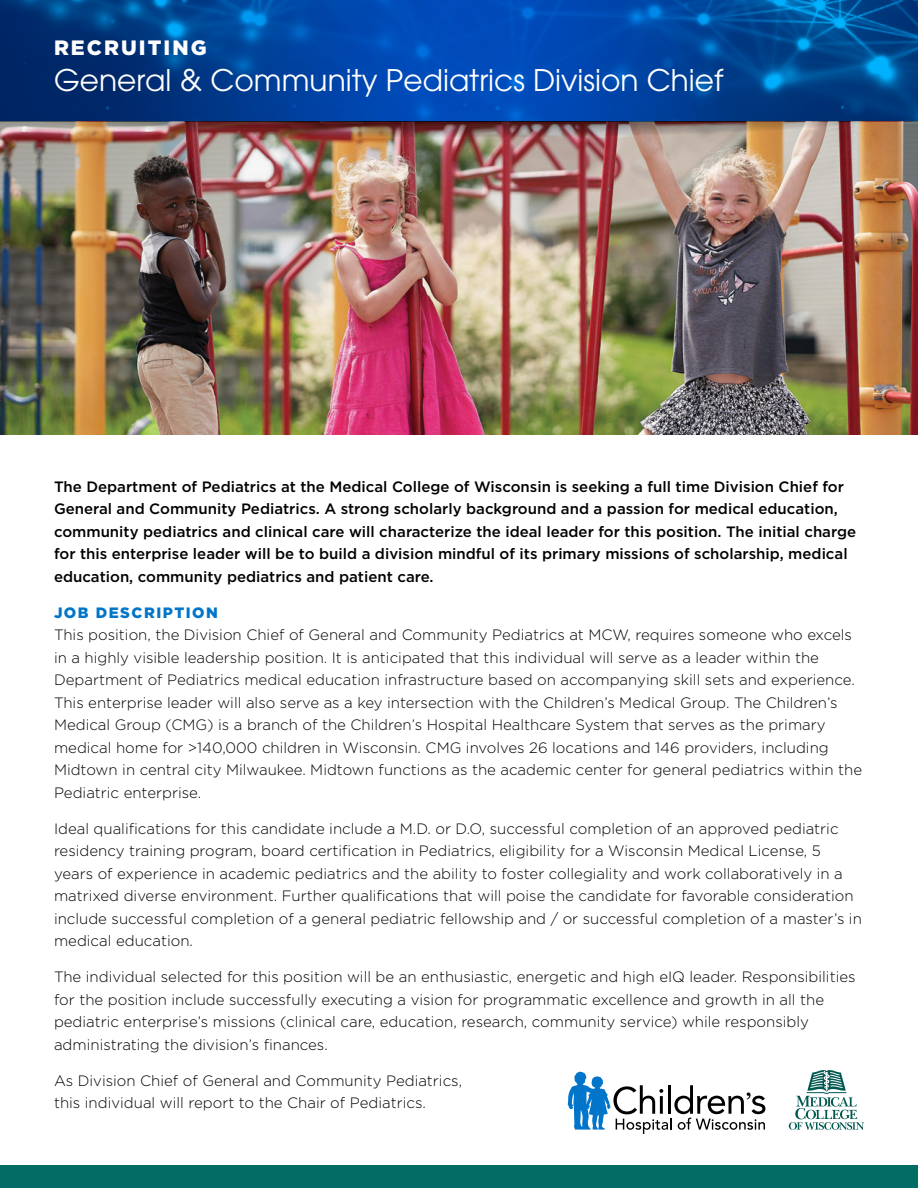
<style>
.page{position:relative;width:918px;height:1188px;background:#fff}
.page>*{position:absolute;margin:0;border:0;box-sizing:border-box;transform-origin:0 0}
.t1{font:29.7px "ITC Avant Garde Pro";color:#fff}
.t2{font:900 20.7px "Gotham";letter-spacing:.1em;color:#fff}
.t3{font:300 15px/22.5px "Gotham";color:#000}
.t4{font:500 15px/22.5px "Gotham";color:#000}
.t5{font:900 15px "Gotham";letter-spacing:.1em;color:#0075c9}
</style>
<div class="page">
<svg style="left:568px;top:1071px;width:197px;height:63px"></svg>
<svg style="left:789px;top:1070px;width:75px;height:60px"></svg>
<img style="left:0;top:122px;width:918px;height:313px">
<div style="left:0;top:1165px;width:918px;height:23px;background:#006c64"></div>
<img style="left:0;top:86px;width:918px;height:52px;border-radius:50%">
<svg style="left:0;top:0;width:918px;height:122px;background:#049"></svg>
<p class="t2" style="left:54px;top:33px;width:154px">RECRUITING</p>
<p class="t1" style="left:54px;top:61px;width:671px">General &amp; Community Pediatrics Division Chief</p>
<p class="t4" style="left:54px;top:475px;width:804px">The Department of Pediatrics at the Medical College of Wisconsin is seeking a full time Division Chief for General and Community Pediatrics. A strong scholarly background and a passion for medical education, community pediatrics and clinical care will characterize the ideal leader for this position. The initial charge for this enterprise leader will be to build a division mindful of its primary missions of scholarship, medical education, community pediatrics and patient care.</p>
<p class="t5" style="left:54px;top:602px;width:165px">JOB DESCRIPTION</p>
<p class="t3" style="left:54px;top:623px;width:810px">This position, the Division Chief of General and Community Pediatrics at MCW, requires someone who excels in a highly visible leadership position. It is anticipated that this individual will serve as a leader within the Department of Pediatrics medical education infrastructure based on accompanying skill sets and experience.<br>This enterprise leader will also serve as a key intersection with the Children’s Medical Group. The Children’s Medical Group (CMG) is a branch of the Children’s Hospital Healthcare System that serves as the primary medical home for &gt;140,000 children in Wisconsin. CMG involves 26 locations and 146 providers, including Midtown in central city Milwaukee. Midtown functions as the academic center for general pediatrics within the Pediatric enterprise.</p>
<p class="t3" style="left:54px;top:817px;width:809px">Ideal qualifications for this candidate include a M.D. or D.O, successful completion of an approved pediatric residency training program, board certification in Pediatrics, eligibility for a Wisconsin Medical License, 5 years of experience in academic pediatrics and the ability to foster collegiality and work collaboratively in a matrixed diverse environment. Further qualifications that will poise the candidate for favorable consideration include successful completion of a general pediatric fellowship and / or successful completion of a master’s in medical education.</p>
<p class="t3" style="left:54px;top:965px;width:803px">The individual selected for this position will be an enthusiastic, energetic and high eIQ leader. Responsibilities for the position include successfully executing a vision for programmatic excellence and growth in all the pediatric enterprise’s missions (clinical care, education, research, community service) while responsibly administrating the division’s finances.</p>
<p class="t3" style="left:54px;top:1069px;width:410px">As Division Chief of General and Community Pediatrics, this individual will report to the Chair of Pediatrics.</p>
</div>
